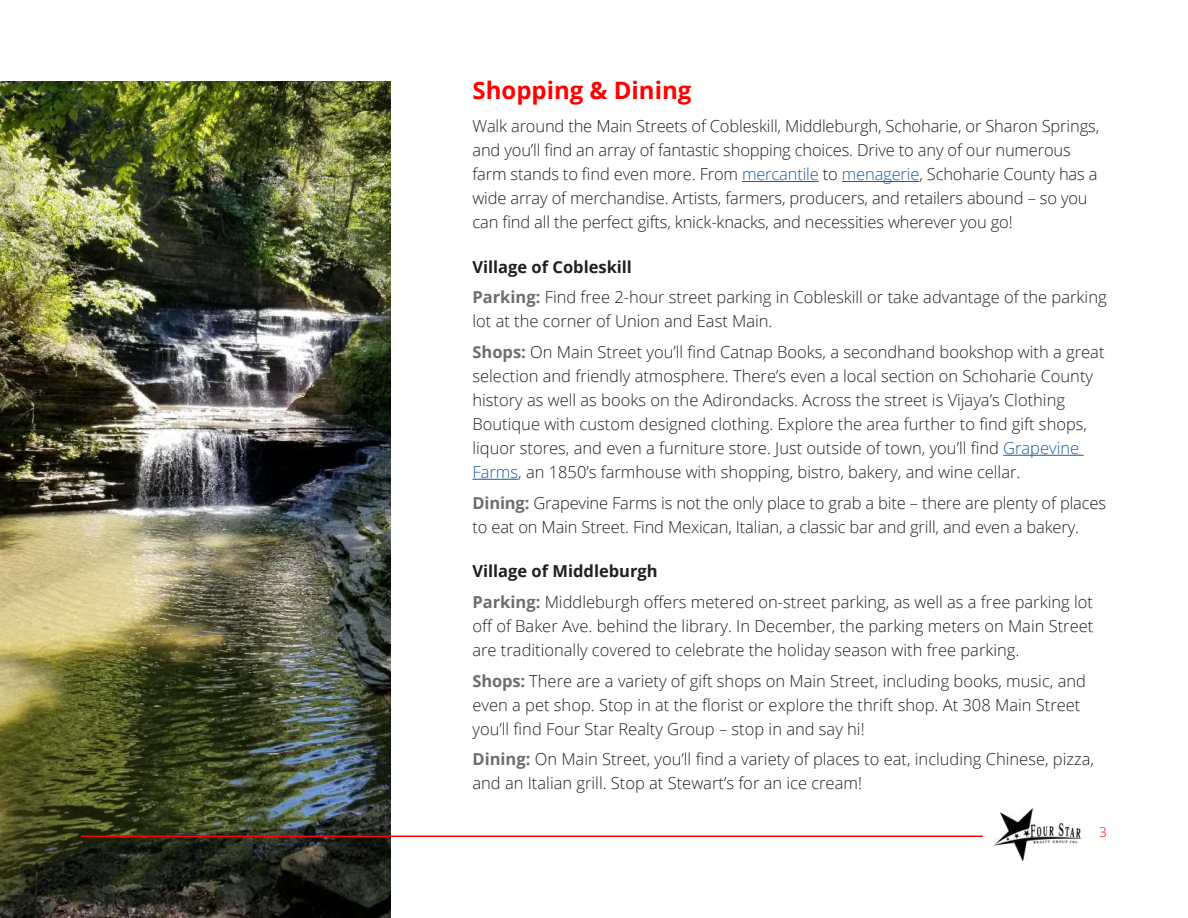
<style>
.page{position:relative;width:1188px;height:918px;background:#fff}
.page>*{position:absolute;margin:0;border:0;box-sizing:border-box;transform-origin:0 0}
.t1{font:700 24px "Open Sans";color:#f00}
.t2{font:300 16.5px/24px "Open Sans";color:#231f20}
.t3{font:300 13.5px "Open Sans";color:#f00}
.s1{color:#175d9e}
.s2{font-weight:700}
.s3{font-weight:700;color:#6c6d70}
</style>
<div class="page">
<hr style="left:742px;top:181px;width:77px;height:1px;background:#175d9e">
<hr style="left:842px;top:181px;width:77px;height:1px;background:#175d9e">
<hr style="left:1003px;top:455px;width:81px;height:1px;background:#175d9e">
<hr style="left:472px;top:479px;width:46px;height:1px;background:#175d9e">
<img style="left:994px;top:808px;width:87px;height:52px">
<img style="left:0;top:81px;width:391px;height:837px">
<hr style="left:81px;top:836px;width:902px;height:1px;background:#f00">
<h1 class="t1" style="left:472px;top:74px;width:220px">Shopping &amp; Dining</h1>
<p class="t2" style="left:472px;top:114px;width:628px">Walk around the Main Streets of Cobleskill, Middleburgh, Schoharie, or Sharon Springs, and you’ll find an array of fantastic shopping choices. Drive to any of our numerous farm stands to find even more. From <span class="s1">mercantile</span> to <span class="s1">menagerie</span>, Schoharie County has a wide array of merchandise. Artists, farmers, producers, and retailers abound – so you can find all the perfect gifts, knick-knacks, and necessities wherever you go!</p>
<p class="t2" style="left:472px;top:251px;width:636px;line-height:30.8px"><span class="s2">Village of Cobleskill<br></span><span class="s3">Parking:</span> Find free 2-hour street parking in Cobleskill or take advantage of the parking</p>
<p class="t2" style="left:472px;top:306px;width:634px;line-height:30.8px">lot at the corner of Union and East Main.<br><span class="s3">Shops:</span> On Main Street you’ll find Catnap Books, a secondhand bookshop with a great</p>
<p class="t2" style="left:472px;top:364px;width:622px">selection and friendly atmosphere. There’s even a local section on Schoharie County history as well as books on the Adirondacks. Across the street is Vijaya’s Clothing Boutique with custom designed clothing. Explore the area further to find gift shops, liquor stores, and even a furniture store. Just outside of town, you’ll find <span class="s1">Grapevine Farms</span>, an 1850’s farmhouse with shopping, bistro, bakery, and wine cellar.</p>
<p class="t2" style="left:472px;top:490px;width:635px"><span class="s3">Dining:</span> Grapevine Farms is not the only place to grab a bite – there are plenty of places to eat on Main Street. Find Mexican, Italian, a classic bar and grill, and even a bakery.</p>
<p class="t2" style="left:472px;top:555px;width:622px;line-height:30.8px"><span class="s2">Village of Middleburgh<br></span><span class="s3">Parking:</span> Middleburgh offers metered on-street parking, as well as a free parking lot</p>
<p class="t2" style="left:472px;top:613px;width:622px">off of Baker Ave. behind the library. In December, the parking meters on Main Street are traditionally covered to celebrate the holiday season with free parking.</p>
<p class="t2" style="left:472px;top:668px;width:615px"><span class="s3">Shops:</span> There are a variety of gift shops on Main Street, including books, music, and even a pet shop. Stop in at the florist or explore the thrift shop. At 308 Main Street you’ll find Four Star Realty Group – stop in and say hi!</p>
<p class="t2" style="left:472px;top:747px;width:623px"><span class="s3">Dining:</span> On Main Street, you’ll find a variety of places to eat, including Chinese, pizza, and an Italian grill. Stop at Stewart’s for an ice cream!</p>
<p class="t3" style="left:1099px;top:823px;width:9px">3</p>
</div>
